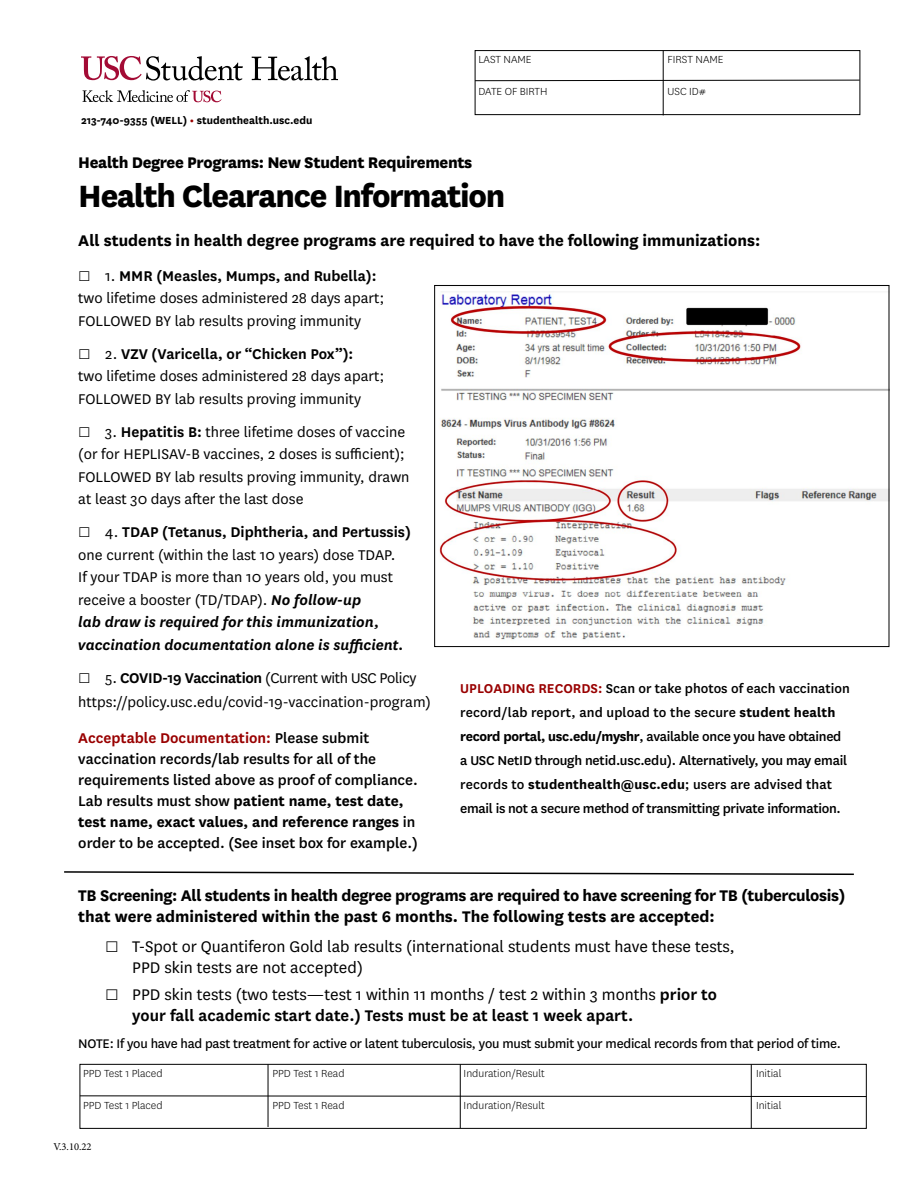
<style>
.page{position:relative;width:918px;height:1188px;background:#fff}
.page>*{position:absolute;margin:0;border:0;box-sizing:border-box;transform-origin:0 0}
.t1{font:800 36px "National";letter-spacing:-.035em;color:#000}
.t2{font:700 18px/21px "National";letter-spacing:-.02em;color:#000}
.t3{font:600 18px/21px "National";color:#000}
.t4{font:18px/21px "National";color:#000}
.t5{font:700 18px "National";color:#000}
.t6{font:800 18px "National";letter-spacing:-.02em;color:#000}
.t7{font:16.5px/22.5px "National";color:#000}
.t8{font:500 16.5px/21px "National";color:#000}
.t9{font:500 15px/24px "National";letter-spacing:-.015em;color:#000}
.t10{font:14.7px "National";letter-spacing:-.015em;color:#000}
.t11{font:300 12px "National";color:#000}
.t12{font:700 12px "National";color:#000}
.t13{font:10.5px "Minion Pro";color:#000}
.s1{color:#900}
.s2{font-weight:600}
.s3{font-weight:600;font-style:italic}
.s4{font-weight:600;color:#900}
.s5{font-weight:700}
.s6{font-weight:400}
</style>
<div class="page">
<svg style="left:252px;top:56px;width:86px;height:24px"></svg>
<svg style="left:81px;top:56px;width:162px;height:25px"></svg>
<svg style="left:83px;top:90px;width:139px;height:12px"></svg>
<img style="left:439px;top:291px;width:448px;height:349px">
<svg style="left:64px;top:871px;width:790px;height:4px"></svg>
<div style="left:475px;top:50px;width:385px;height:65px;border:1px solid #000"></div>
<svg style="left:474px;top:79px;width:386px;height:2px"></svg>
<hr style="left:663px;top:51px;width:1px;height:64px;background:#000">
<div style="left:80px;top:1064px;width:787px;height:65px;border:1px solid #000"></div>
<svg style="left:79px;top:1095px;width:788px;height:2px;background:#7e7e7e"></svg>
<hr style="left:268px;top:1064px;width:1px;height:63px;background:#000">
<hr style="left:460px;top:1064px;width:1px;height:64px;background:#000">
<hr style="left:751px;top:1064px;width:1px;height:64px;background:#000">
<p class="t12" style="left:81px;top:112px;width:233px">213-740-9355 (WELL) <span class="s1">•</span> studenthealth.usc.edu</p>
<p class="t11" style="left:478px;top:52px;width:55px">LAST NAME</p>
<p class="t11" style="left:668px;top:52px;width:57px">FIRST NAME</p>
<p class="t11" style="left:478px;top:84px;width:71px">DATE OF BIRTH</p>
<p class="t11" style="left:668px;top:84px;width:40px">USC ID#</p>
<p class="t6" style="left:78px;top:150px;width:396px">Health Degree Programs: New Student Requirements</p>
<h1 class="t1" style="left:78px;top:170px;width:428px">Health Clearance Information</h1>
<p class="t5" style="left:78px;top:228px;width:684px">All students in health degree programs are required to have the following immunizations:</p>
<p class="t7" style="left:78px;top:264px;width:308px">□ 1. <span class="s2">MMR (Measles, Mumps, and Rubella): </span>two lifetime doses administered 28 days apart;<br>FOLLOWED BY lab results proving immunity</p>
<p class="t7" style="left:78px;top:342px;width:308px">□ 2. <span class="s2">VZV (Varicella, or “Chicken Pox”):<br></span>two lifetime doses administered 28 days apart;<br>FOLLOWED BY lab results proving immunity</p>
<p class="t7" style="left:78px;top:420px;width:333px">□ 3. <span class="s2">Hepatitis B:</span> three lifetime doses of vaccine (or for HEPLISAV-B vaccines, 2 doses is sufficient); FOLLOWED BY lab results proving immunity, drawn at least 30 days after the last dose</p>
<p class="t7" style="left:78px;top:520px;width:334px">□ 4. <span class="s2">TDAP (Tetanus, Diphtheria, and Pertussis) </span>one current (within the last 10 years) dose TDAP.<br>If your TDAP is more than 10 years old, you must receive a booster (TD/TDAP). <span class="s3">No follow-up<br>lab draw is required for this immunization, vaccination documentation alone is sufficient.</span></p>
<p class="t7" style="left:78px;top:665px;width:354px;line-height:24px">□ 5. <span class="s2">COVID-19 Vaccination</span> (Current with USC Policy https://policy.usc.edu/covid-19-vaccination-program)</p>
<p class="t8" style="left:78px;top:726px;width:341px"><span class="s4">Acceptable Documentation:</span> Please submit vaccination records/lab results for all of the requirements listed above as proof of compliance.<br>Lab results must show <span class="s5">patient name, test date, test name, exact values, and reference ranges</span> in order to be accepted. (See inset box for example.)</p>
<p class="t2" style="left:78px;top:884px;width:768px">TB Screening: All students in health degree programs are required to have screening for TB (tuberculosis) that were administered within the past 6 months. The following tests are accepted:</p>
<p class="t4" style="left:132px;top:935px;width:604px;text-indent:-27px">□ T-Spot or Quantiferon Gold lab results (international students must have these tests,<br>PPD skin tests are not accepted)</p>
<p class="t3" style="left:132px;top:983px;width:586px;text-indent:-27px"><span class="s6">□ PPD skin tests (two tests—test 1 within 11 months / test 2 within 3 months</span> prior to your fall academic start date.) Tests must be at least 1 week apart.</p>
<p class="t10" style="left:78px;top:1034px;width:764px">NOTE: If you have had past treatment for active or latent tuberculosis, you must submit your medical records from that period of time.</p>
<p class="t9" style="left:460px;top:675px;width:391px"><span class="s4">UPLOADING RECORDS:</span> Scan or take photos of each vaccination record/lab report, and upload to the secure <span class="s5">student health record portal, usc.edu/myshr</span>, available once you have obtained a USC NetID through netid.usc.edu). Alternatively, you may email records to <span class="s5">studenthealth@usc.edu</span>; users are advised that email is not a secure method of transmitting private information.</p>
<p class="t11" style="left:83px;top:1065px;width:81px">PPD Test 1 Placed</p>
<p class="t11" style="left:272px;top:1065px;width:74px">PPD Test 1 Read</p>
<p class="t11" style="left:464px;top:1065px;width:83px">Induration/Result</p>
<p class="t11" style="left:756px;top:1065px;width:27px">Initial</p>
<p class="t11" style="left:83px;top:1098px;width:81px">PPD Test 1 Placed</p>
<p class="t11" style="left:272px;top:1098px;width:74px">PPD Test 1 Read</p>
<p class="t11" style="left:464px;top:1098px;width:83px">Induration/Result</p>
<p class="t11" style="left:756px;top:1098px;width:27px">Initial</p>
<p class="t13" style="left:53px;top:1140px;width:40px">V.3.10.22</p>
</div>
